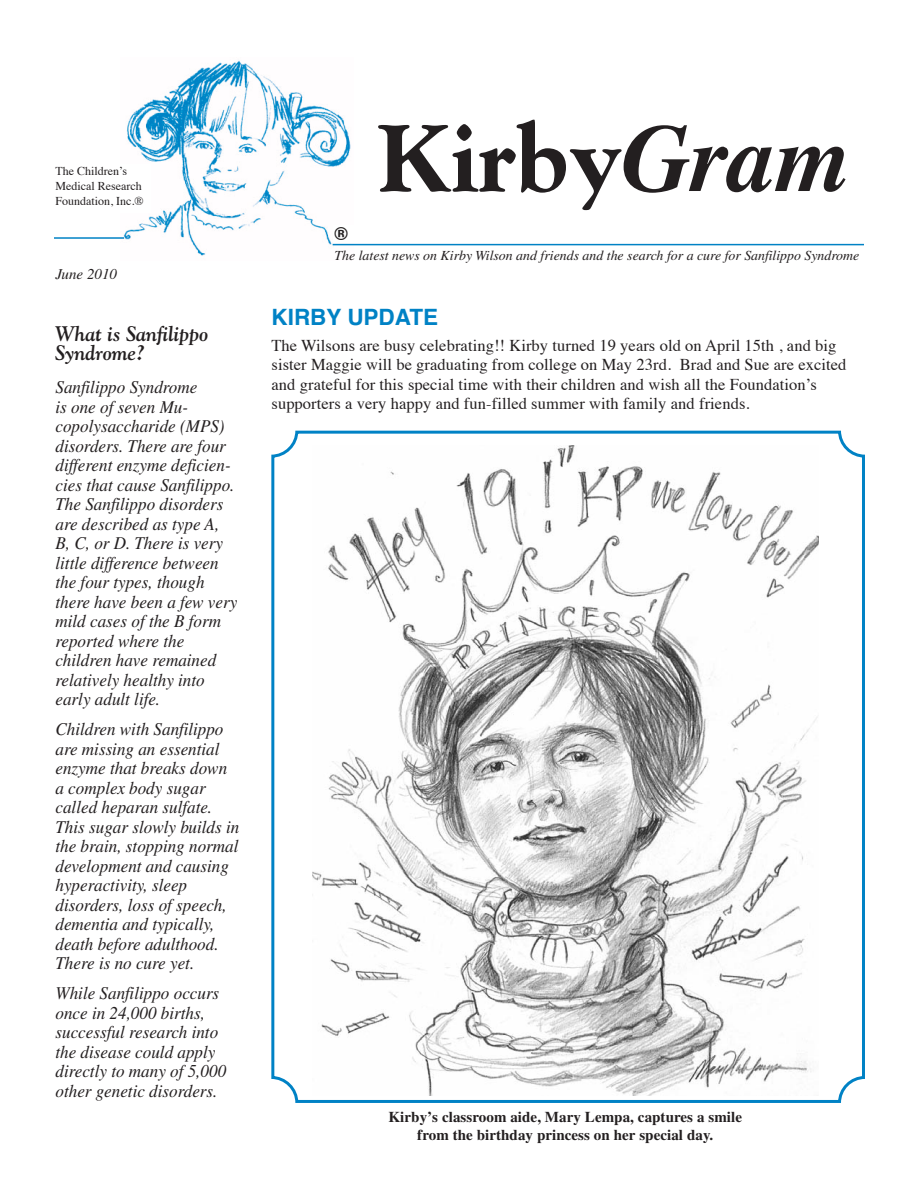
<style>
.page{position:relative;width:918px;height:1188px;background:#fff}
.page>*{position:absolute;margin:0;border:0;box-sizing:border-box;transform-origin:0 0}
.t1{font:800 96px "Goudy";color:#231f20}
.t2{font:700 22.5px "Helvetica";color:#0082c5}
.t3{font:italic 700 21px/19.5px "Goudy";color:#231f20;scale:.95 1}
.t4{font:italic 18px/19.5px "Times";color:#231f20;scale:.95 1}
.t5{font:700 18px "Helvetica";color:#231f20}
.t6{font:16.5px/19.5px "Times";letter-spacing:.005em;color:#231f20}
.t7{font:700 15px/18px "Times";letter-spacing:.005em;color:#231f20;text-align:center}
.t8{font:italic 15px "Times";color:#231f20}
.t9{font:italic 13.8px "Times";color:#231f20}
.t10{font:12px/15px "Times";color:#231f20}
.s1{font-family:"Times";font-weight:700;font-style:italic}
</style>
<div class="page">
<svg style="left:271px;top:431px;width:594px;height:672px"></svg>
<img style="left:123px;top:60px;width:230px;height:196px">
<hr style="left:333px;top:244px;width:531px;height:1px;background:#0082c5">
<hr style="left:54px;top:237px;width:70px;height:2px;background:#0082c5">
<div style="left:54px;top:164px;width:97px;height:49px;background:#fff"></div>
<div style="left:333px;top:225px;width:25px;height:18px;background:#fff"></div>
<p class="t10" style="left:56px;top:164px;width:90px">The Children’s<br>Medical Research<br>Foundation, Inc.®</p>
<p class="t8" style="left:56px;top:269px;width:63px">June 2010</p>
<p class="t3" style="left:56px;top:324px;width:162px">What is Sanfilippo<br>Syndrome?</p>
<p class="t4" style="left:56px;top:379px;width:193px">Sanfilippo Syndrome<br>is one of seven Mu&shy;copolysaccharide (MPS) disorders. There are four different enzyme deficien&shy;cies that cause Sanfilippo.<br>The Sanfilippo disorders are described as type A,<br>B, C, or D. There is very little difference between the four types, though there have been a few very mild cases of the B form reported where the children have remained relatively healthy into early adult life.</p>
<p class="t4" style="left:56px;top:721px;width:195px">Children with Sanfilippo are missing an essential enzyme that breaks down a complex body sugar called heparan sulfate.<br>This sugar slowly builds in the brain, stopping normal development and causing hyperactivity, sleep disorders, loss of speech, dementia and typically, death before adulthood.<br>There is no cure yet.</p>
<p class="t4" style="left:56px;top:985px;width:181px">While Sanfilippo occurs once in 24,000 births, successful research into the disease could apply directly to many of 5,000 other genetic disorders.</p>
<h1 class="t1" style="left:376px;top:120px;width:476px">Kirby<span class="s1">Gram</span></h1>
<p class="t5" style="left:334px;top:226px;width:15px">®</p>
<p class="t9" style="left:334px;top:250px;width:526px">The latest news on Kirby Wilson and friends and the search for a cure for Sanfilippo Syndrome</p>
<p class="t2" style="left:272px;top:308px;width:168px">KIRBY UPDATE</p>
<p class="t6" style="left:272px;top:337px;width:577px">The Wilsons are busy celebrating!! Kirby turned 19 years old on April 15th , and big sister Maggie will be graduating from college on May 23rd. Brad and Sue are excited and grateful for this special time with their children and wish all the Foundation’s supporters a very happy and fun-filled summer with family and friends.</p>
<p class="t7" style="left:389px;top:1109px;width:355px">Kirby’s classroom aide, Mary Lempa, captures a smile from the birthday princess on her special day.</p>
</div>
